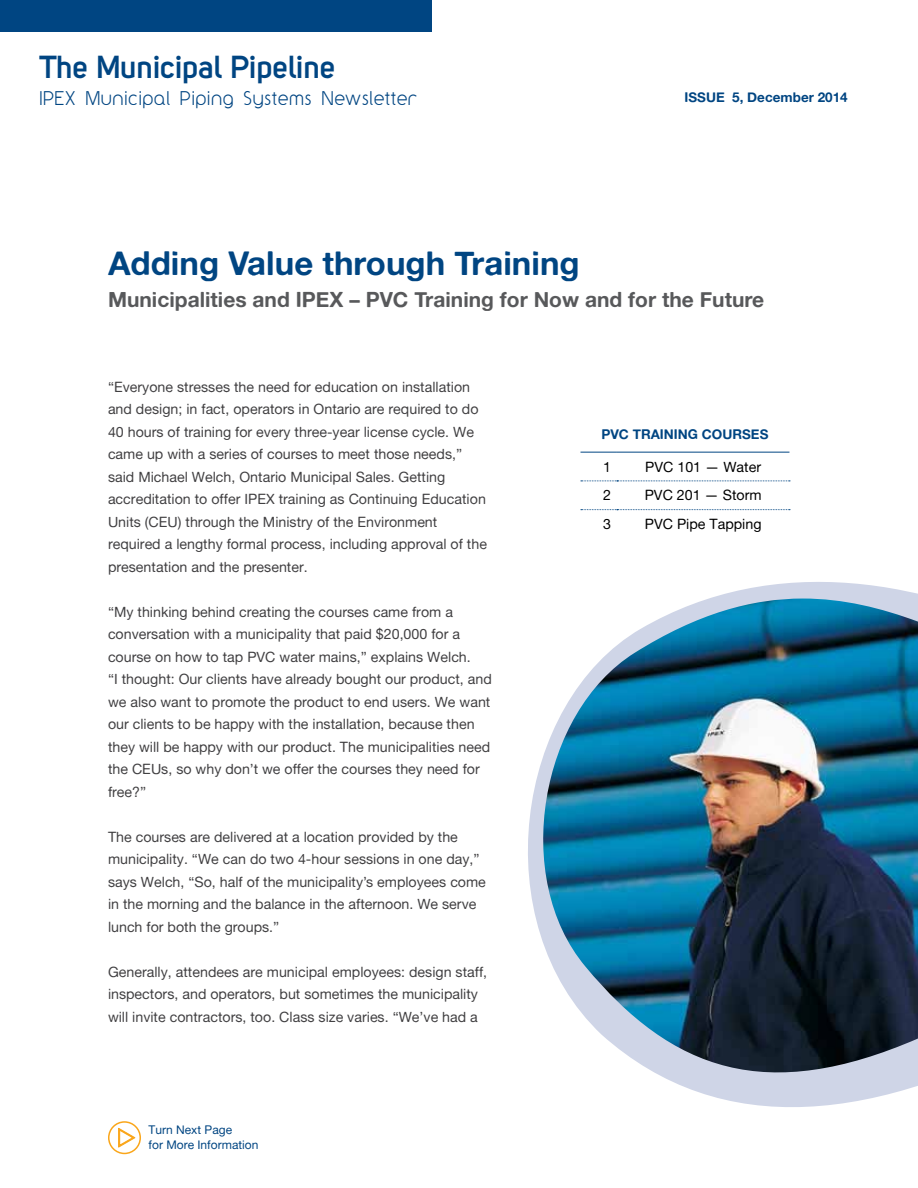
<style>
.page{position:relative;width:918px;height:1188px;background:#fff}
.page>*{position:absolute;margin:0;border:0;box-sizing:border-box;transform-origin:0 0}
.t1{font:33px "Alte Haas Grotesk Bold";color:#004582}
.t2{font:700 31.5px "Uni Sans Semi";color:#004582}
.t3{font:21px "Alte Haas Grotesk Bold";color:#58595b}
.t4{font:16.5px "Y2 K Neophyte";letter-spacing:.07em;color:#004582}
.t5{font:14.25px/22.5px "Alte Haas Grotesk";color:#414042}
.t6{font:14.25px "Alte Haas Grotesk";color:#000}
.t7{font:13.5px "Alte Haas Grotesk Bold";color:#004582}
.t8{font:12px/14.4px "Alte Haas Grotesk";color:#004582}
</style>
<div class="page">
<svg style="left:528px;top:582px;width:390px;height:525px"></svg>
<div style="left:108px;top:1121px;width:33px;height:33px;border:2px solid #faa61a;border-radius:50%"></div>
<svg style="left:118px;top:1127px;width:18px;height:21px"></svg>
<div style="left:0;top:0;width:432px;height:31px;background:#004582"></div>
<hr style="left:580px;top:452px;width:37px;height:1px;background:#004582">
<hr style="left:617px;top:452px;width:172px;height:1px;background:#004582">
<svg style="left:581px;top:481px;width:209px;height:1px"></svg>
<svg style="left:581px;top:509px;width:209px;height:1px"></svg>
<img style="left:542px;top:599px;width:376px;height:475px">
<h2 class="t2" style="left:40px;top:48px;width:298px">The Municipal Pipeline</h2>
<p class="t4" style="left:40px;top:87px;width:379px">IPEX Municipal Piping Systems Newsletter</p>
<p class="t7" style="left:685px;top:89px;width:165px">ISSUE 5, December 2014</p>
<h1 class="t1" style="left:108px;top:243px;width:473px">Adding Value through Training</h1>
<h3 class="t3" style="left:108px;top:287px;width:658px">Municipalities and IPEX – PVC Training for Now and for the Future</h3>
<p class="t5" style="left:108px;top:375px;width:381px">“Everyone stresses the need for education on installation and design; in fact, operators in Ontario are required to do 40 hours of training for every three-year license cycle. We came up with a series of courses to meet those needs,” said Michael Welch, Ontario Municipal Sales. Getting accreditation to offer IPEX training as Continuing Education Units (CEU) through the Ministry of the Environment required a lengthy formal process, including approval of the presentation and the presenter.</p>
<p class="t5" style="left:108px;top:600px;width:385px">“My thinking behind creating the courses came from a conversation with a municipality that paid $20,000 for a course on how to tap PVC water mains,” explains Welch.<br>“I thought: Our clients have already bought our product, and we also want to promote the product to end users. We want our clients to be happy with the installation, because then they will be happy with our product. The municipalities need the CEUs, so why don’t we offer the courses they need for free?”</p>
<p class="t5" style="left:108px;top:825px;width:379px">The courses are delivered at a location provided by the municipality. “We can do two 4-hour sessions in one day,” says Welch, “So, half of the municipality’s employees come in the morning and the balance in the afternoon. We serve lunch for both the groups.”</p>
<p class="t5" style="left:108px;top:960px;width:381px">Generally, attendees are municipal employees: design staff, inspectors, and operators, but sometimes the municipality will invite contractors, too. Class size varies. “We’ve had a</p>
<p class="t8" style="left:149px;top:1123px;width:111px">Turn Next Page<br>for More Information</p>
<p class="t7" style="left:601px;top:426px;width:58px">PVC Trainin</p>
<p class="t7" style="left:688px;top:426px;width:64px">g Courses</p>
<p class="t6" style="left:603px;top:458px;width:9px">1</p>
<p class="t6" style="left:645px;top:458px;width:117px">PVC 101 — Water</p>
<p class="t6" style="left:603px;top:487px;width:9px">2</p>
<p class="t6" style="left:645px;top:487px;width:118px">PVC 201 — Storm</p>
<p class="t6" style="left:603px;top:516px;width:9px">3</p>
<p class="t6" style="left:645px;top:516px;width:118px">PVC Pipe Tapping</p>
</div>
